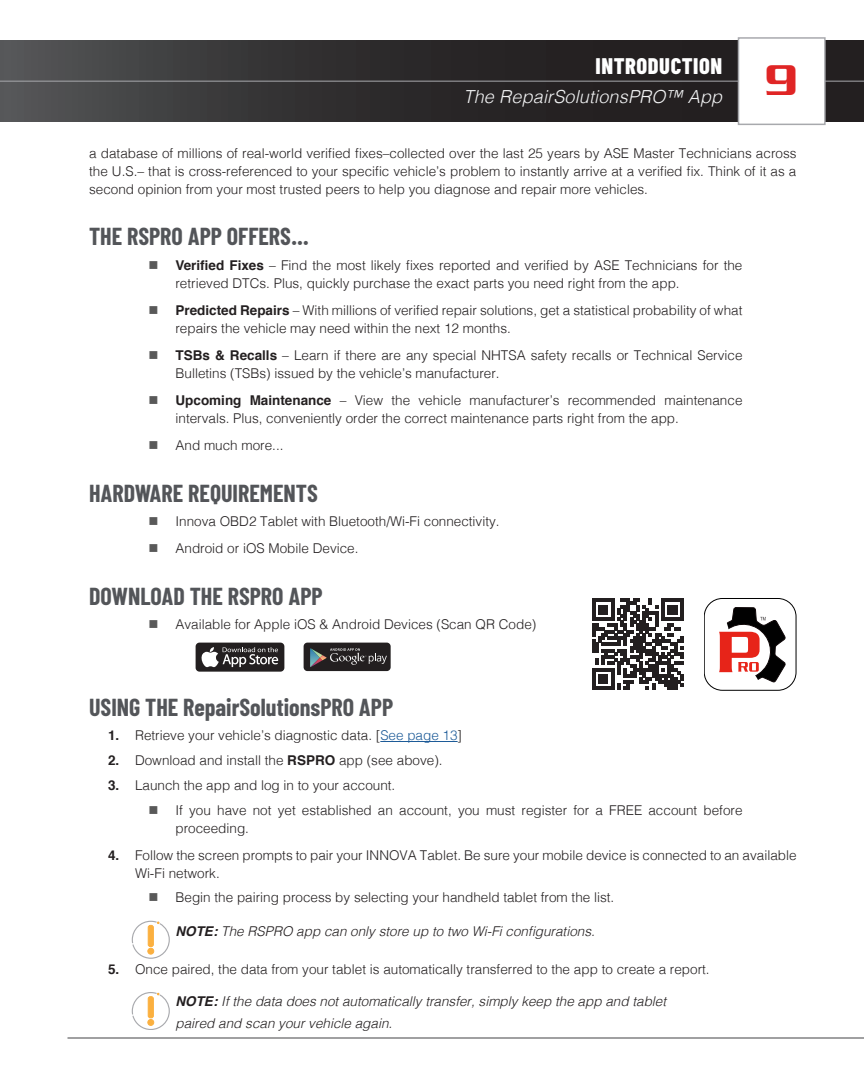
<style>
.page{position:relative;width:864px;height:1080px;background:#fff}
.page>*{position:absolute;margin:0;border:0;box-sizing:border-box;transform-origin:0 0}
.t1{font:500 46.5px "Serpentine";color:#e02525}
.Heading_3{font:700 24px "Barlow Condensed";color:#535559}
.t2{font:800 22.5px "Barlow Condensed";letter-spacing:.025em;color:#fff}
.t3{font:italic 300 18px "Helvetica";letter-spacing:.01em;color:#f2f3f4}
.BODY_TEXT_-_Manual{font:300 13.5px/18px "Helvetica";color:#231f20}
.TEXT_NOTE_-_Manual{font:italic 300 13.5px/21.6px "Helvetica";color:#231f20}
.s1{color:#595959}
.s2{font-weight:700}
.s3{color:#1d5b98}
</style>
<div class="page">
<svg style="left:0;top:41px;width:864px;height:81px;background:#323031"></svg>
<hr style="left:0;top:81px;width:864px;height:1px;background:#a8a9ad">
<div style="left:738px;top:38px;width:87px;height:86px;background:#fff"></div>
<div style="left:738px;top:37px;width:88px;height:88px;border:2px solid #a8a9ad"></div>
<hr style="left:68px;top:1037px;width:796px;height:2px;background:#57585a">
<hr style="left:380px;top:741px;width:78px;height:1px;background:#1d5b98">
<div style="left:704px;top:598px;width:92px;height:92px;border:1px solid #010101;border-radius:18px"></div>
<svg style="left:719px;top:607px;width:67px;height:84px"></svg>
<svg style="left:592px;top:599px;width:91px;height:91px"></svg>
<svg style="left:132px;top:921px;width:38px;height:38px"></svg>
<svg style="left:132px;top:992px;width:38px;height:38px"></svg>
<div style="left:148px;top:1019px;width:6px;height:7px;border:1px solid #fbb03f;border-radius:50%"></div>
<div style="left:196px;top:643px;width:88px;height:29px;background:#231f20;border-radius:4px"></div>
<svg style="left:201px;top:647px;width:77px;height:20px"></svg>
<div style="left:304px;top:643px;width:87px;height:28px;background:#231f20;border-radius:4px"></div>
<svg style="left:310px;top:648px;width:77px;height:19px"></svg>
<h3 class="t2" style="left:596px;top:51px;width:128px">INTRODUCTION</h3>
<h3 class="t3" style="left:464px;top:81px;width:260px">The RepairSolutionsPRO™ App</h3>
<h1 class="t1" style="left:765px;top:54px;width:34px">9</h1>
<p class="BODY_TEXT_-_Manual" style="left:89px;top:143px;width:709px;text-align:justify">a database of millions of real-world verified fixes–collected over the last 25 years by ASE Master Technicians across the U.S.– that is cross-referenced to your specific vehicle’s problem to instantly arrive at a verified fix. Think of it as a second opinion from your most trusted peers to help you diagnose and repair more vehicles.</p>
<p class="Heading_3" style="left:89px;top:222px;width:222px">THE RSPRO APP OFFERS…</p>
<p class="BODY_TEXT_-_Manual" style="left:176px;top:255px;width:568px;text-indent:-27px"><span class="s1">■</span> <span class="s2">Verified Fixes</span> – Find the most likely fixes reported and verified by ASE Technicians for the retrieved DTCs. Plus, quickly purchase the exact parts you need right from the app.</p>
<p class="BODY_TEXT_-_Manual" style="left:176px;top:300px;width:568px;text-indent:-27px"><span class="s1">■</span> <span class="s2">Predicted Repairs</span> – With millions of verified repair solutions, get a statistical probability of what repairs the vehicle may need within the next 12 months.</p>
<p class="BODY_TEXT_-_Manual" style="left:176px;top:345px;width:569px;text-indent:-27px"><span class="s1">■</span> <span class="s2">TSBs &amp; Recalls</span> – Learn if there are any special NHTSA safety recalls or Technical Service<br>Bulletins (TSBs) issued by the vehicle’s manufacturer.</p>
<p class="BODY_TEXT_-_Manual" style="left:176px;top:390px;width:569px;text-indent:-27px"><span class="s1">■</span> <span class="s2">Upcoming Maintenance</span> – View the vehicle manufacturer’s recommended maintenance intervals. Plus, conveniently order the correct maintenance parts right from the app.</p>
<p class="BODY_TEXT_-_Manual" style="left:148px;top:435px;width:137px"><span class="s1">■</span> And much more...</p>
<p class="Heading_3" style="left:89px;top:478px;width:230px">HARDWARE REQUIREMENTS</p>
<p class="BODY_TEXT_-_Manual" style="left:148px;top:512px;width:353px"><span class="s1">■</span> Innova OBD2 Tablet with Bluetooth/Wi-Fi connectivity.</p>
<p class="BODY_TEXT_-_Manual" style="left:148px;top:539px;width:212px"><span class="s1">■</span> Android or iOS Mobile Device.</p>
<p class="Heading_3" style="left:89px;top:581px;width:235px">DOWNLOAD THE RSPRO APP</p>
<p class="BODY_TEXT_-_Manual" style="left:148px;top:615px;width:389px"><span class="s1">■</span> Available for Apple iOS &amp; Android Devices (Scan QR Code)</p>
<p class="Heading_3" style="left:89px;top:692px;width:306px">USING THE RepairSolutionsPRO APP</p>
<p class="BODY_TEXT_-_Manual" style="left:108px;top:726px;width:356px"><span class="s2">1.</span> Retrieve your vehicle’s diagnostic data. [<span class="s3">See page 13</span>]</p>
<p class="BODY_TEXT_-_Manual" style="left:108px;top:750px;width:336px"><span class="s2">2.</span> Download and install the <span class="s2">RSPRO</span> app (see above).</p>
<p class="BODY_TEXT_-_Manual" style="left:108px;top:775px;width:289px"><span class="s2">3.</span> Launch the app and log in to your account.</p>
<p class="BODY_TEXT_-_Manual" style="left:176px;top:800px;width:569px;text-indent:-27px"><span class="s1">■</span> If you have not yet established an account, you must register for a FREE account before proceeding.</p>
<p class="BODY_TEXT_-_Manual" style="left:135px;top:845px;width:663px;text-indent:-27px"><span class="s2">4.</span> Follow the screen prompts to pair your INNOVA Tablet. Be sure your mobile device is connected to an available<br>Wi-Fi network.</p>
<p class="BODY_TEXT_-_Manual" style="left:148px;top:888px;width:467px"><span class="s1">■</span> Begin the pairing process by selecting your handheld tablet from the list.</p>
<p class="TEXT_NOTE_-_Manual" style="left:176px;top:920px;width:421px"><span class="s2">NOTE:</span> The RSPRO app can only store up to two Wi-Fi configurations.</p>
<p class="BODY_TEXT_-_Manual" style="left:108px;top:960px;width:603px"><span class="s2">5.</span> Once paired, the data from your tablet is automatically transferred to the app to create a report.</p>
<p class="TEXT_NOTE_-_Manual" style="left:176px;top:990px;width:492px"><span class="s2">NOTE:</span> If the data does not automatically transfer, simply keep the app and tablet paired and scan your vehicle again.</p>
</div>
